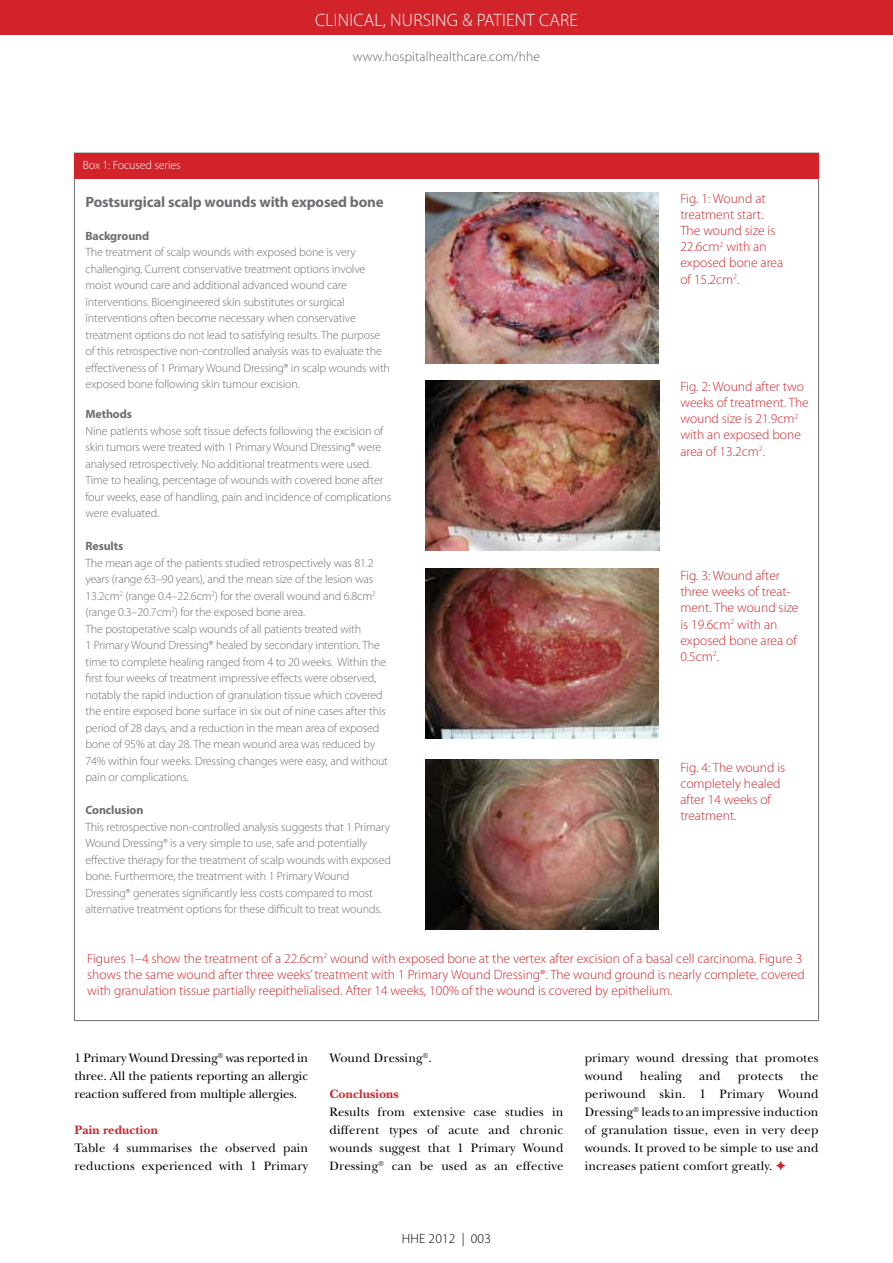
<style>
.page{position:relative;width:893px;height:1263px;background:#fff}
.page>*{position:absolute;margin:0;border:0;box-sizing:border-box;transform-origin:0 0}
.t1{font:300 18px "Myriad Pro";letter-spacing:.01em;color:#fff}
.t2{font:700 15px "Myriad Pro";letter-spacing:-.01em;color:#6d6e71}
.t3{font:300 13.5px/16.2px "Myriad Pro";color:#d2232a}
.t4{font:300 13.5px "Myriad Pro";letter-spacing:.01em;color:#636466}
.t5{font:300 13.5px "Myriad Pro";letter-spacing:.01em;color:#000}
.t6{font:12.75px/18px "New Baskerville Std";letter-spacing:.01em;color:#000;text-align:justify}
.t7{font:700 12.75px "New Baskerville Std";letter-spacing:.01em;color:#d2232a}
.t8{font:300 12px/16.5px "Myriad Pro";letter-spacing:-.01em;color:#6d6e71}
.t9{font:700 12px "Myriad Pro";letter-spacing:-.01em;color:#6d6e71}
.t10{font:300 12px "Myriad Pro";letter-spacing:-.01em;color:#fff}
</style>
<div class="page">
<div style="left:0;top:0;width:893px;height:34px;background:#d2232a"></div>
<div style="left:74px;top:153px;width:745px;height:26px;background:#d2232a"></div>
<img style="left:425px;top:193px;width:233px;height:170px">
<img style="left:425px;top:380px;width:234px;height:170px">
<img style="left:425px;top:568px;width:233px;height:170px">
<img style="left:425px;top:759px;width:233px;height:171px">
<p class="t10" style="left:83px;top:159px;width:99px">Box 1: Focused series</p>
<h1 class="t1" style="left:315px;top:10px;width:264px">CLINICAL, NURSING &amp; PATIENT CARE</h1>
<h1 class="t1" style="left:370px;top:10px;width:154px">NAME OF CATEGORY</h1>
<p class="t4" style="left:353px;top:49px;width:189px">www.hospitalhealthcare.com/hhe</p>
<p class="t2" style="left:85px;top:193px;width:300px">Postsurgical scalp wounds with exposed bone</p>
<p class="t9" style="left:85px;top:229px;width:65px">Background</p>
<p class="t8" style="left:85px;top:244px;width:306px">The treatment of scalp wounds with exposed bone is very challenging. Current conservative treatment options involve moist wound care and additional advanced wound care interventions. Bioengineered skin substitutes or surgical interventions often become necessary when conservative treatment options do not lead to satisfying results. The purpose of this retrospective non-controlled analysis was to evaluate the effectiveness of 1 Primary Wound Dressing® in scalp wounds with exposed bone following skin tumour excision.</p>
<p class="t9" style="left:85px;top:407px;width:48px">Methods</p>
<p class="t8" style="left:85px;top:423px;width:307px">Nine patients whose soft tissue defects following the excision of skin tumors were treated with 1 Primary Wound Dressing® were analysed retrospectively. No additional treatments were used.<br>Time to healing, percentage of wounds with covered bone after four weeks, ease of handling, pain and incidence of complications were evaluated.</p>
<p class="t9" style="left:85px;top:539px;width:39px">Results</p>
<p class="t8" style="left:85px;top:555px;width:304px">The mean age of the patients studied retrospectively was 81.2 years (range 63–90 years), and the mean size of the lesion was 13.2cm<sup>2</sup> (range 0.4–22.6cm<sup>2</sup>) for the overall wound and 6.8cm<sup>2 </sup>(range 0.3–20.7cm<sup>2</sup>) for the exposed bone area.<br>The postoperative scalp wounds of all patients treated with<br>1 Primary Wound Dressing® healed by secondary intention. The time to complete healing ranged from 4 to 20 weeks. Within the first four weeks of treatment impressive effects were observed, notably the rapid induction of granulation tissue which covered the entire exposed bone surface in six out of nine cases after this period of 28 days, and a reduction in the mean area of exposed bone of 95% at day 28. The mean wound area was reduced by 74% within four weeks. Dressing changes were easy, and without pain or complications.</p>
<p class="t9" style="left:85px;top:803px;width:59px">Conclusion</p>
<p class="t8" style="left:85px;top:819px;width:307px">This retrospective non-controlled analysis suggests that 1 Primary Wound Dressing® is a very simple to use, safe and potentially effective therapy for the treatment of scalp wounds with exposed bone. Furthermore, the treatment with 1 Primary Wound Dressing® generates significantly less costs compared to most alternative treatment options for these difficult to treat wounds.</p>
<p class="t3" style="left:680px;top:190px;width:104px">Fig. 1: Wound at treatment start.<br>The wound size is<br>22.6cm<sup>2</sup> with an exposed bone area of 15.2cm<sup>2</sup>.</p>
<p class="t3" style="left:680px;top:378px;width:130px">Fig. 2: Wound after two weeks of treatment. The wound size is 21.9cm<sup>2 </sup>with an exposed bone area of 13.2cm<sup>2</sup>.</p>
<p class="t3" style="left:680px;top:568px;width:119px">Fig. 3: Wound after three weeks of treat&shy;ment. The wound size is 19.6cm<sup>2</sup> with an exposed bone area of<br>0.5cm<sup>2</sup>.</p>
<p class="t3" style="left:680px;top:759px;width:106px">Fig. 4: The wound is completely healed after 14 weeks of treatment.</p>
<p class="t3" style="left:87px;top:950px;width:719px">Figures 1–4 show the treatment of a 22.6cm<sup>2</sup> wound with exposed bone at the vertex after excision of a basal cell carcinoma. Figure 3 shows the same wound after three weeks’ treatment with 1 Primary Wound Dressing®. The wound ground is nearly complete, covered with granulation tissue partially reepithelialised. After 14 weeks, 100% of the wound is covered by epithelium.</p>
<p class="t6" style="left:74px;top:1049px;width:235px">1 Primary Wound Dressing<sup>®</sup> was reported in three. All the patients reporting an allergic reaction suffered from multiple allergies.</p>
<p class="t7" style="left:74px;top:1122px;width:85px">Pain reduction</p>
<p class="t6" style="left:74px;top:1139px;width:235px">Table 4 summarises the observed pain reductions experienced with 1 Primary</p>
<p class="t6" style="left:330px;top:1049px;width:104px">Wound Dressing<sup>®</sup>.</p>
<p class="t7" style="left:330px;top:1086px;width:71px">Conclusions</p>
<p class="t6" style="left:330px;top:1103px;width:235px">Results from extensive case studies in different types of acute and chronic wounds suggest that 1 Primary Wound Dressing<sup>®</sup> can be used as an effective</p>
<p class="t6" style="left:585px;top:1049px;width:235px">primary wound dressing that promotes wound</p>
<p class="t6" style="left:585px;top:1067px;width:235px;text-indent:216px">the periwound skin. 1 Primary Wound Dressing<sup>®</sup> leads to an impressive induction of granulation tissue, even in very deep wounds. It proved to be simple to use and increases patient comfort greatly.</p>
<p class="t6" style="left:640px;top:1067px;width:44px">healing</p>
<p class="t6" style="left:699px;top:1067px;width:23px">and</p>
<p class="t6" style="left:738px;top:1067px;width:47px">protects</p>
<p class="t5" style="left:402px;top:1231px;width:91px">HHE 2012 | 003</p>
</div>
